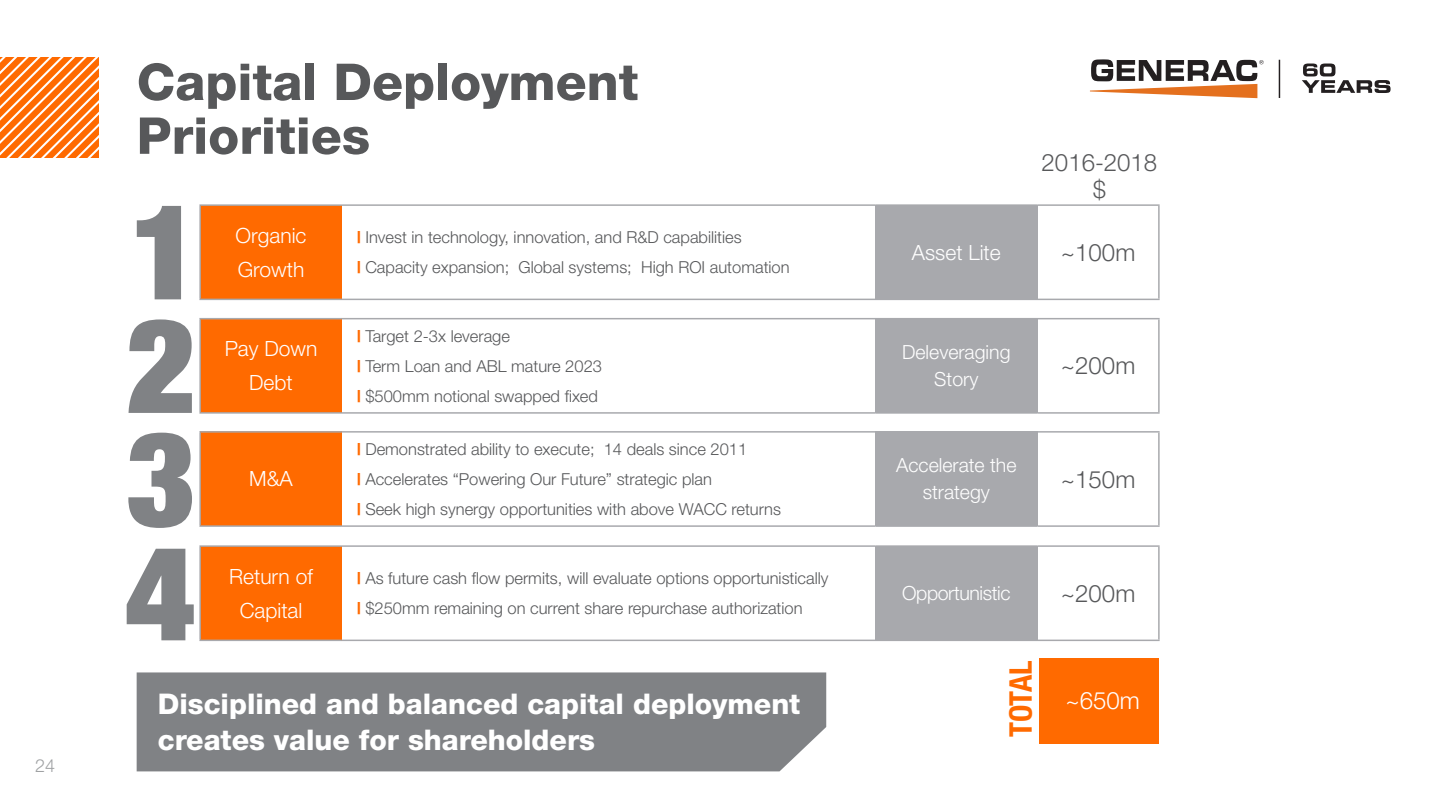
<style>
.page{position:relative;width:1440px;height:810px;background:#fff}
.page>*{position:absolute;margin:0;border:0;box-sizing:border-box;transform-origin:0 0}
.t1{font:900 condensed 132px "Helvetica Neue LT Std";color:#808285}
.t2{font:800 50.85px/53.8px "Helvetica Neue LT Std";color:#57585a}
.t3{font:700 condensed 31.2px "Helvetica Neue LT Std";letter-spacing:-.01em;color:#ff6a00}
.t4{font:800 28.5px/35.8px "Helvetica Neue LT Std";color:#fff}
.t5{font:300 24px/27px "Helvetica Neue LT Std";color:#57585a;text-align:center}
.t6{font:300 24px "Helvetica Neue LT Std";color:#fff}
.t7{font:300 21px/34px "Helvetica Neue LT Std";color:#fff;text-align:center}
.t8{font:300 19.5px/27px "Helvetica Neue LT Std";color:#fff;text-align:center}
.t9{font:300 19.5px "Helvetica Neue LT Std";letter-spacing:-.02em;color:#fff}
.t10{font:300 18px "Helvetica Neue LT Std";color:#9fa1a3}
.t11{font:300 16.5px "Helvetica Neue LT Std";color:#57585a}
.s1{font-weight:800;font-stretch:condensed;color:#ff6a00}
</style>
<div class="page">
<svg style="left:1090px;top:59px;width:173px;height:39px"></svg>
<hr style="left:1278px;top:60px;width:2px;height:38px;background:#231f20">
<svg style="left:1302px;top:64px;width:88px;height:29px"></svg>
<svg style="left:0;top:57px;width:98px;height:101px;background:#ff8f3f"></svg>
<div style="left:137px;top:672px;width:689px;height:99px;background:#808285"></div>
<div style="left:200px;top:205px;width:142px;height:94px;background:#ff6a00"></div>
<div style="left:875px;top:205px;width:162px;height:94px;background:#a8a9ad"></div>
<hr style="left:199px;top:204px;width:143px;height:2px;background:#a8a9ad">
<hr style="left:199px;top:206px;width:2px;height:93px;background:#a8a9ad">
<hr style="left:342px;top:204px;width:533px;height:2px;background:#a8a9ad">
<hr style="left:875px;top:204px;width:162px;height:2px;background:#a8a9ad">
<hr style="left:199px;top:299px;width:143px;height:1px;background:#a8a9ad">
<hr style="left:342px;top:299px;width:533px;height:1px;background:#a8a9ad">
<hr style="left:875px;top:299px;width:162px;height:1px;background:#a8a9ad">
<hr style="left:1037px;top:204px;width:122px;height:2px;background:#a8a9ad">
<hr style="left:1037px;top:299px;width:122px;height:1px;background:#a8a9ad">
<hr style="left:1158px;top:206px;width:1px;height:93px;background:#a8a9ad">
<div style="left:200px;top:319px;width:142px;height:94px;background:#ff6a00"></div>
<div style="left:875px;top:319px;width:162px;height:94px;background:#a8a9ad"></div>
<hr style="left:199px;top:318px;width:143px;height:1px;background:#a8a9ad">
<hr style="left:199px;top:319px;width:2px;height:93px;background:#a8a9ad">
<hr style="left:342px;top:318px;width:533px;height:1px;background:#a8a9ad">
<hr style="left:875px;top:318px;width:162px;height:1px;background:#a8a9ad">
<hr style="left:199px;top:412px;width:143px;height:2px;background:#a8a9ad">
<hr style="left:342px;top:412px;width:533px;height:2px;background:#a8a9ad">
<hr style="left:875px;top:412px;width:162px;height:2px;background:#a8a9ad">
<hr style="left:1037px;top:318px;width:122px;height:1px;background:#a8a9ad">
<hr style="left:1037px;top:412px;width:122px;height:2px;background:#a8a9ad">
<hr style="left:1158px;top:319px;width:1px;height:93px;background:#a8a9ad">
<div style="left:200px;top:432px;width:142px;height:94px;background:#ff6a00"></div>
<div style="left:875px;top:432px;width:162px;height:94px;background:#a8a9ad"></div>
<hr style="left:199px;top:431px;width:143px;height:2px;background:#a8a9ad">
<hr style="left:199px;top:433px;width:2px;height:92px;background:#a8a9ad">
<hr style="left:342px;top:431px;width:533px;height:2px;background:#a8a9ad">
<hr style="left:875px;top:431px;width:162px;height:2px;background:#a8a9ad">
<hr style="left:199px;top:525px;width:143px;height:2px;background:#a8a9ad">
<hr style="left:342px;top:525px;width:533px;height:2px;background:#a8a9ad">
<hr style="left:875px;top:525px;width:162px;height:2px;background:#a8a9ad">
<hr style="left:1037px;top:431px;width:122px;height:2px;background:#a8a9ad">
<hr style="left:1037px;top:525px;width:122px;height:2px;background:#a8a9ad">
<hr style="left:1158px;top:433px;width:1px;height:92px;background:#a8a9ad">
<div style="left:200px;top:546px;width:142px;height:94px;background:#ff6a00"></div>
<div style="left:875px;top:546px;width:162px;height:94px;background:#a8a9ad"></div>
<hr style="left:199px;top:545px;width:143px;height:2px;background:#a8a9ad">
<hr style="left:199px;top:547px;width:2px;height:93px;background:#a8a9ad">
<hr style="left:342px;top:545px;width:533px;height:2px;background:#a8a9ad">
<hr style="left:875px;top:545px;width:162px;height:2px;background:#a8a9ad">
<hr style="left:199px;top:640px;width:143px;height:1px;background:#a8a9ad">
<hr style="left:342px;top:640px;width:533px;height:1px;background:#a8a9ad">
<hr style="left:875px;top:640px;width:162px;height:1px;background:#a8a9ad">
<hr style="left:1037px;top:545px;width:122px;height:2px;background:#a8a9ad">
<hr style="left:1037px;top:640px;width:122px;height:1px;background:#a8a9ad">
<hr style="left:1158px;top:547px;width:1px;height:93px;background:#a8a9ad">
<div style="left:1039px;top:658px;width:120px;height:86px;background:#ff6a00"></div>
<p class="t10" style="left:35px;top:755px;width:22px">24</p>
<p class="t2" style="left:137px;top:55px;width:503px">Capital Deployment<br>Priorities</p>
<p class="t1" style="left:131px;top:168px;width:70px">1</p>
<p class="t1" style="left:126px;top:281px;width:70px">2</p>
<p class="t1" style="left:126px;top:395px;width:70px">3</p>
<p class="t1" style="left:126px;top:509px;width:70px">4</p>
<p class="t7" style="left:236px;top:218px;width:72px;text-align:left">Organic<br>Growth</p>
<p class="t11" style="left:357px;top:227px;width:386px"><span class="s1">|</span> Invest in technology, innovation, and R&amp;D capabilities</p>
<p class="t11" style="left:357px;top:257px;width:434px"><span class="s1">|</span> Capacity expansion; Global systems; High ROI automation</p>
<p class="t7" style="left:225px;top:331px;width:94px">Pay Down<br>Debt</p>
<p class="t7" style="left:249px;top:462px;width:45px">M&amp;A</p>
<p class="t11" style="left:357px;top:326px;width:154px"><span class="s1">|</span> Target 2-3x leverage</p>
<p class="t11" style="left:357px;top:356px;width:246px"><span class="s1">|</span> Term Loan and ABL mature 2023</p>
<p class="t11" style="left:357px;top:386px;width:242px"><span class="s1">|</span> $500mm notional swapped fixed</p>
<p class="t11" style="left:357px;top:439px;width:391px"><span class="s1">|</span> Demonstrated ability to execute; 14 deals since 2011</p>
<p class="t11" style="left:357px;top:469px;width:356px"><span class="s1">|</span> Accelerates “Powering Our Future” strategic plan</p>
<p class="t11" style="left:357px;top:499px;width:425px"><span class="s1">|</span> Seek high synergy opportunities with above WACC returns</p>
<p class="t7" style="left:229px;top:559px;width:85px">Return of<br>Capital</p>
<p class="t11" style="left:357px;top:568px;width:473px"><span class="s1">|</span> As future cash flow permits, will evaluate options opportunistically</p>
<p class="t11" style="left:357px;top:598px;width:447px"><span class="s1">|</span> $250mm remaining on current share repurchase authorization</p>
<p class="t4" style="left:158px;top:686px;width:644px">Disciplined and balanced capital deployment creates value for shareholders</p>
<p class="t5" style="left:1041px;top:148px;width:117px">2016-2018 $</p>
<p class="t7" style="left:912px;top:235px;width:90px">Asset Lite</p>
<p class="t5" style="left:1061px;top:238px;width:76px">~100m</p>
<p class="t8" style="left:902px;top:338px;width:110px">Deleveraging<br>Story</p>
<p class="t8" style="left:896px;top:452px;width:122px">Accelerate the strategy</p>
<p class="t5" style="left:1061px;top:352px;width:76px">~200m</p>
<p class="t5" style="left:1061px;top:465px;width:76px">~150m</p>
<p class="t9" style="left:902px;top:581px;width:110px">Opportunistic</p>
<p class="t5" style="left:1061px;top:579px;width:76px">~200m</p>
<p class="t3" style="left:1002px;top:737px;width:78px;rotate:-90deg">TOTAL</p>
<p class="t6" style="left:1065px;top:686px;width:76px">~650m</p>
</div>
